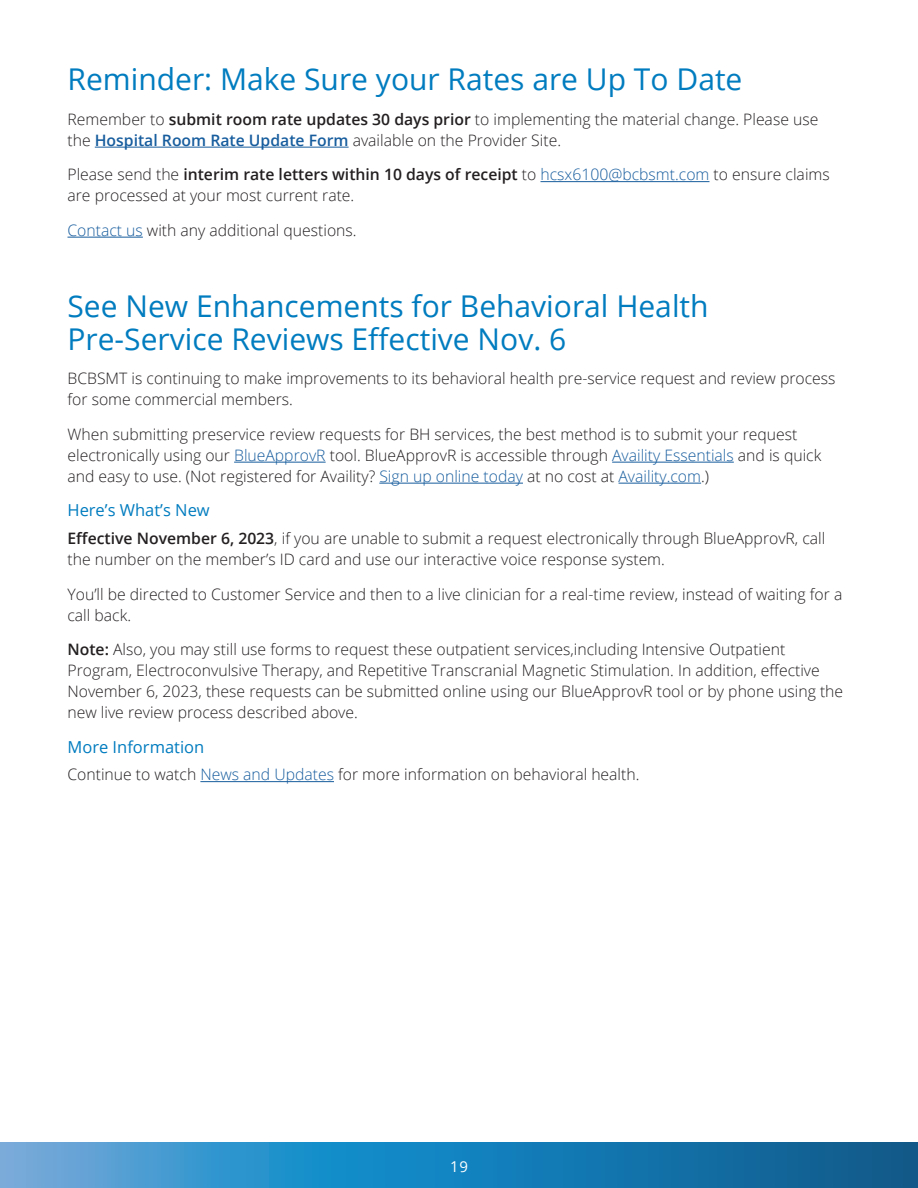
<style>
.page{position:relative;width:918px;height:1188px;background:#fff}
.page>*{position:absolute;margin:0;border:0;box-sizing:border-box;transform-origin:0 0}
.NL_article_title{font:30px/33px "Open Sans";color:#007cbf}
.NL_subhead{font:16.5px "Open Sans";color:#007cbf}
.NL_Body{font:300 15.75px/21px "Open Sans";color:#231f20}
.t1{font:15px "Open Sans";color:#fff}
.s1{font-weight:600}
.s2{font-weight:600;color:#175d9e}
.s3{color:#175d9e}
</style>
<div class="page">
<svg style="left:0;top:1142px;width:918px;height:46px"></svg>
<hr style="left:95px;top:147px;width:254px;height:1px;background:#175d9e">
<hr style="left:541px;top:181px;width:168px;height:1px;background:#175d9e">
<hr style="left:68px;top:237px;width:75px;height:1px;background:#175d9e">
<hr style="left:234px;top:462px;width:92px;height:1px;background:#175d9e">
<hr style="left:612px;top:462px;width:122px;height:1px;background:#175d9e">
<hr style="left:379px;top:483px;width:144px;height:1px;background:#175d9e">
<hr style="left:619px;top:483px;width:82px;height:1px;background:#175d9e">
<hr style="left:200px;top:781px;width:134px;height:1px;background:#175d9e">
<p class="NL_article_title" style="left:68px;top:62px;width:676px">Reminder: Make Sure your Rates are Up To Date</p>
<p class="NL_Body" style="left:68px;top:108px;width:752px">Remember to <span class="s1">submit room rate updates 30 days prior</span> to implementing the material change. Please use the <span class="s2">Hospital Room Rate Update Form</span> available on the Provider Site.</p>
<p class="NL_Body" style="left:68px;top:164px;width:764px">Please send the <span class="s1">interim rate letters within 10 days of receipt</span> to <span class="s3">hcsx6100@bcbsmt.com</span> to ensure claims are processed at your most current rate.</p>
<p class="NL_Body" style="left:68px;top:219px;width:291px"><span class="s3">Contact us</span> with any additional questions.</p>
<p class="NL_article_title" style="left:68px;top:289px;width:643px">See New Enhancements for Behavioral Health<br>Pre-Service Reviews Effective Nov. 6</p>
<p class="NL_Body" style="left:68px;top:368px;width:770px">BCBSMT is continuing to make improvements to its behavioral health pre-service request and review process for some commercial members.</p>
<p class="NL_Body" style="left:68px;top:423px;width:755px">When submitting preservice review requests for BH services, the best method is to submit your request electronically using our <span class="s3">BlueApprovR</span> tool. BlueApprovR is accessible through <span class="s3">Availity Essentials</span> and is quick and easy to use. (Not registered for Availity? <span class="s3">Sign up online today</span> at no cost at <span class="s3">Availity.com</span>.)</p>
<p class="NL_subhead" style="left:68px;top:499px;width:144px">Here’s What’s New</p>
<p class="NL_Body" style="left:68px;top:528px;width:759px"><span class="s1">Effective November 6, 2023</span>, if you are unable to submit a request electronically through BlueApprovR, call the number on the member’s ID card and use our interactive voice response system.</p>
<p class="NL_Body" style="left:68px;top:583px;width:776px">You’ll be directed to Customer Service and then to a live clinician for a real-time review, instead of waiting for a call back.</p>
<p class="NL_Body" style="left:68px;top:639px;width:777px"><span class="s1">Note:</span> Also, you may still use forms to request these outpatient services,including Intensive Outpatient Program, Electroconvulsive Therapy, and Repetitive Transcranial Magnetic Stimulation. In addition, effective November 6, 2023, these requests can be submitted online using our BlueApprovR tool or by phone using the new live review process described above.</p>
<p class="NL_subhead" style="left:68px;top:735px;width:138px">More Information</p>
<p class="NL_Body" style="left:68px;top:764px;width:574px">Continue to watch <span class="s3">News and Updates</span> for more information on behavioral health.</p>
<p class="t1" style="left:450px;top:1157px;width:19px">19</p>
</div>
